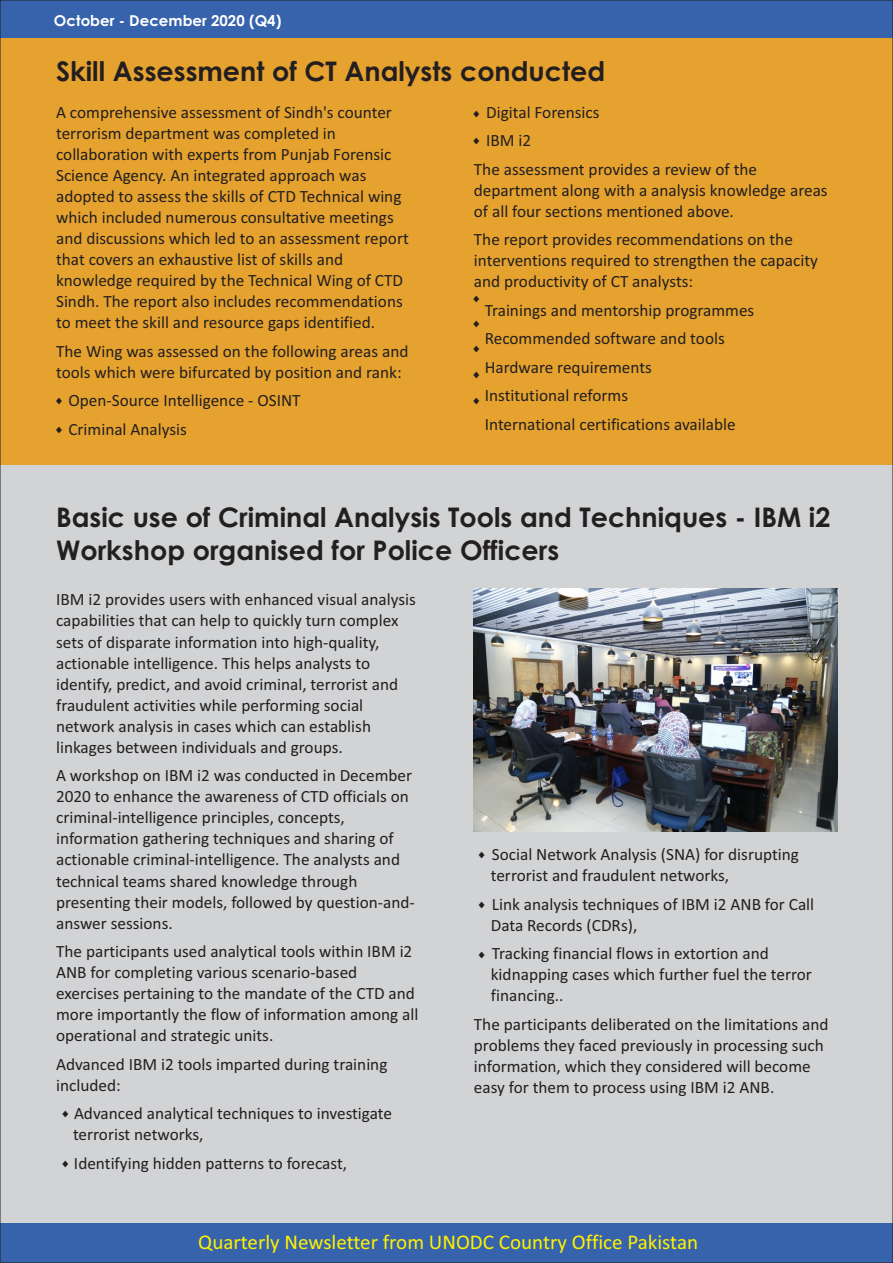
<style>
.page{position:relative;width:893px;height:1263px;background:#fff}
.page>*{position:absolute;margin:0;border:0;box-sizing:border-box;transform-origin:0 0}
.t1{font:700 27px/32.7px "Century Gothic";color:#231f20}
.t2{font:21px "Calibri";color:#fff200}
.t3{font:17.25px/21px "Calibri";color:#231f20}
.t4{font:16.5px/25.5px "Wingdings";color:#231f20;text-align:justify;scale:1.22 1}
.t5{font:700 15px "Century Gothic";color:#fff}
</style>
<div class="page">
<div style="left:0;top:37px;width:893px;height:1187px;background:#d1d3d4"></div>
<div style="left:0;top:37px;width:893px;height:428px;background:#e6a22e"></div>
<div style="left:0;top:0;width:893px;height:37px;background:#3763ac"></div>
<div style="left:0;top:1223px;width:893px;height:40px;background:#3763ac"></div>
<img style="left:473px;top:589px;width:365px;height:243px">
<p class="t5" style="left:54px;top:15px;width:229px">October - December 2020 (Q4)</p>
<h1 class="t1" style="left:56px;top:57px;width:551px">Skill Assessment of CT Analysts conducted</h1>
<p class="t3" style="left:56px;top:103px;width:354px">A comprehensive assessment of Sindh's counter terrorism department was completed in collaboration with experts from Punjab Forensic Science Agency. An integrated approach was adopted to assess the skills of CTD Technical wing which included numerous consultative meetings and discussions which led to an assessment report that covers an exhaustive list of skills and knowledge required by the Technical Wing of CTD Sindh. The report also includes recommendations to meet the skill and resource gaps identified.</p>
<p class="t3" style="left:56px;top:342px;width:354px">The Wing was assessed on the following areas and tools which were bifurcated by position and rank:</p>
<p class="t3" style="left:54px;top:392px;width:248px">▲ Open-Source Intelligence - OSINT</p>
<p class="t3" style="left:54px;top:420px;width:134px">▲ Criminal Analysis</p>
<p class="t3" style="left:472px;top:103px;width:129px">▲ Digital Forensics</p>
<p class="t3" style="left:472px;top:128px;width:287px;line-height:28.5px">▲ IBM i2<br>The assessment provides a review of the</p>
<p class="t3" style="left:474px;top:181px;width:355px">department along with a analysis knowledge areas of all four sections mentioned above.</p>
<p class="t3" style="left:474px;top:230px;width:346px">The report provides recommendations on the interventions required to strengthen the capacity and productivity of CT analysts:</p>
<p class="t3" style="left:485px;top:297px;width:271px;line-height:28.5px">Trainings and mentorship programmes<br>Recommended software and tools<br>Hardware requirements<br>Institutional reforms<br>International certifications available</p>
<p class="t4" style="left:472px;top:287px;width:9px">▲ ▲ ▲ ▲ ▲</p>
<h1 class="t1" style="left:56px;top:503px;width:776px">Basic use of Criminal Analysis Tools and Techniques - IBM i2<br>Workshop organised for Police Officers</h1>
<p class="t3" style="left:56px;top:591px;width:361px">IBM i2 provides users with enhanced visual analysis capabilities that can help to quickly turn complex sets of disparate information into high-quality, actionable intelligence. This helps analysts to identify, predict, and avoid criminal, terrorist and fraudulent activities while performing social network analysis in cases which can establish linkages between individuals and groups.</p>
<p class="t3" style="left:56px;top:766px;width:360px">A workshop on IBM i2 was conducted in December 2020 to enhance the awareness of CTD officials on criminal-intelligence principles, concepts, information gathering techniques and sharing of actionable criminal-intelligence. The analysts and technical teams shared knowledge through presenting their models, followed by question-and&shy;answer sessions.</p>
<p class="t3" style="left:56px;top:942px;width:364px">The participants used analytical tools within IBM i2<br>ANB for completing various scenario-based exercises pertaining to the mandate of the CTD and more importantly the flow of information among all operational and strategic units.</p>
<p class="t3" style="left:56px;top:1055px;width:333px">Advanced IBM i2 tools imparted during training included:</p>
<p class="t3" style="left:73px;top:1104px;width:321px;text-indent:-12px">▲ Advanced analytical techniques to investigate terrorist networks,</p>
<p class="t3" style="left:61px;top:1154px;width:288px">▲ Identifying hidden patterns to forecast,</p>
<p class="t3" style="left:491px;top:845px;width:310px;text-indent:-14px">▲ Social Network Analysis (SNA) for disrupting terrorist and fraudulent networks,</p>
<p class="t3" style="left:491px;top:895px;width:325px">Link analysis techniques of IBM i2 ANB for Call<br>Data Records (CDRs),</p>
<p class="t3" style="left:491px;top:944px;width:323px;text-indent:-14px">▲ Tracking financial flows in extortion and kidnapping cases which further fuel the terror financing..</p>
<p class="t3" style="left:474px;top:1015px;width:356px">The participants deliberated on the limitations and problems they faced previously in processing such information, which they considered will become easy for them to process using IBM i2 ANB.</p>
<p class="t2" style="left:198px;top:1233px;width:501px">Quarterly Newsletter from UNODC Country Office Pakistan</p>
</div>
